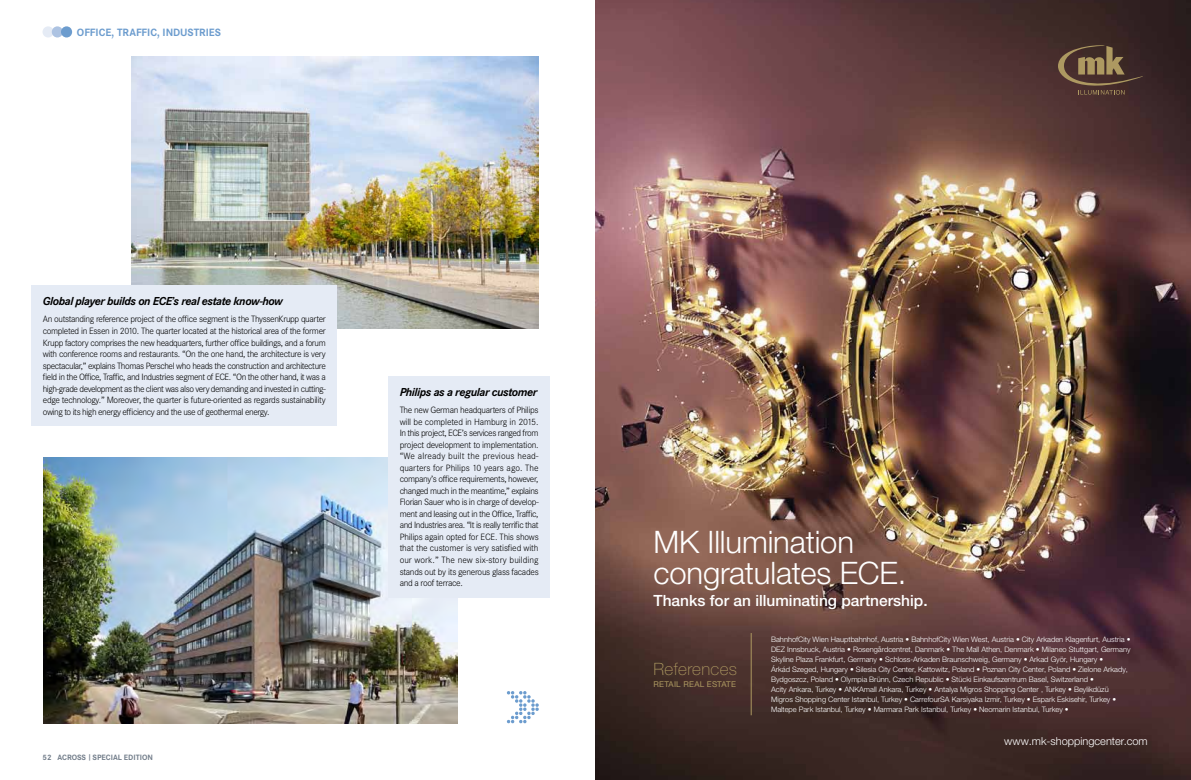
<style>
.page{position:relative;width:1191px;height:780px;background:#fff}
.page>*{position:absolute;margin:0;border:0;box-sizing:border-box;transform-origin:0 0}
.t1{font:300 31px/31px "Helvetica Neue LTW1 G";letter-spacing:-.005em;color:#fff}
.t2{font:100 17px "Helvetica Neue LTW1 G";letter-spacing:.02em;color:#ad9961}
.t3{font:500 15.5px "Helvetica Neue LTW1 G";color:#fff}
.t4{font:italic 700 12px "Corporate S";letter-spacing:-.035em;color:#000}
.t5{font:700 11px "Corporate S";letter-spacing:-.005em;color:#6c9cce}
.t6{font:300 11px "Helvetica Neue LTW1 G";color:#fff}
.t7{font:300 9.5px/11.5px "Corporate S";letter-spacing:-.045em;color:#000;text-align:justify}
.t8{font:700 8px "Corporate S";color:#727d8a}
.t9{font:8px "Helvetica Neue LTW1 G";letter-spacing:.03em;color:#ad9961}
.t10{font:300 7.5px/10px "Helvetica Neue LTW1 G";color:#fff}
.s1{font-size:6.4px}
</style>
<div class="page">
<img style="left:131px;top:57px;width:408px;height:271px">
<img style="left:43px;top:458px;width:415px;height:265px">
<div style="left:31px;top:285px;width:306px;height:141px;background:#e5ebf5"></div>
<div style="left:388px;top:376px;width:162px;height:221px;background:#e5ebf5"></div>
<svg style="left:507px;top:691px;width:32px;height:32px"></svg>
<svg style="left:43px;top:26px;width:29px;height:11px"></svg>
<img style="left:595px;top:0;width:596px;height:780px">
<svg style="left:1058px;top:45px;width:84px;height:50px;background:#5d4637"></svg>
<hr style="left:751px;top:633px;width:1px;height:82px;background:#ad9961">
<p class="t5" style="left:77px;top:26px;width:88px">OFFICE , TRAFFIC, IND</p>
<p class="t5" style="left:180px;top:26px;width:42px">USTRIES</p>
<p class="t4" style="left:43px;top:294px;width:242px">Global player builds on ECE’s real estate know-how</p>
<p class="t7" style="left:43px;top:314px;width:285px">An outstanding reference project of the office segment is the ThyssenKrupp quarter completed in Essen in 2010. The quarter located at the historical area of the former Krupp factory comprises the new headquarters, further office buildings, and a forum with conference rooms and restaurants. “On the one hand, the architecture is very spectacular,” explains Thomas Perschel who heads the construction and architecture field in the Office, Traffic, and Industries segment of ECE. “On the other hand, it was a high-grade development as the client was also very demanding and invested in cutting&shy;edge technology.” Moreover, the quarter is future-oriented as regards sustainability owing to its high energy efficiency and the use of geothermal energy.</p>
<p class="t8" style="left:43px;top:752px;width:112px">52 AC ROSS <span class="s1">|</span> SPECIAL EDITION</p>
<p class="t4" style="left:400px;top:385px;width:139px">Philips as a regular customer</p>
<p class="t7" style="left:400px;top:404px;width:140px">The new German headquarters of Philips will be completed in Hamburg in 2015.<br>In this project, ECE’s services ranged from project development to implementation. “We already built the previous head&shy;quarters for Philips 10 years ago. The company’s office requirements, however, changed much in the meantime,” explains Florian Sauer who is in charge of develop&shy;ment and leasing out in the Office, Traffic, and Industries area. “It is really terrific that Philips again opted for ECE. This shows that the customer is very satisfied with our work.” The new six-story building stands out by its generous glass facades and a roof terrace.</p>
<h1 class="t1" style="left:653px;top:526px;width:254px">MK Illumination congratulates ECE.</h1>
<h3 class="t3" style="left:653px;top:591px;width:276px">Thanks for an illuminating partnership.</h3>
<h2 class="t2" style="left:653px;top:658px;width:85px">References</h2>
<p class="t9" style="left:653px;top:679px;width:84px">RETAIL REAL ESTATE</p>
<p class="t10" style="left:771px;top:634px;width:361px">BahnhofCity Wien Hauptbahnhof, Austria • BahnhofCity Wien West, Austria • City Arkaden Klagenfurt, Austria • DEZ Innsbruck, Austria • Rosengårdcentret, Danmark • The Mall Athen, Denmark • Milaneo Stuttgart, Germany Skyline Plaza Frankfurt, Germany • Schloss-Arkaden Braunschweig, Germany • Arkad Györ, Hungary •<br>Árkád Szeged, Hungary • Silesia City Center, Kattowitz, Poland • Poznan City Center, Poland • Zielone Arkady, Bydgoszcz, Poland • Olympia Brünn, Czech Republic • Stücki Einkaufszentrum Basel, Switzerland •<br>Acity Ankara, Turkey • ANKAmall Ankara, Turkey • Antalya Migros Shopping Center , Turkey • Beylikdüzü Migros Shopping Center Istanbul, Turkey • CarrefourSA Karsiyaka Izmir, Turkey • Espark Eskisehir, Turkey • Maltepe Park Istanbul, Turkey • Marmara Park Istanbul, Turkey • Neomarin Istanbul, Turkey •</p>
<p class="t6" style="left:1004px;top:734px;width:145px">www.mk-shoppingcenter.com</p>
</div>
